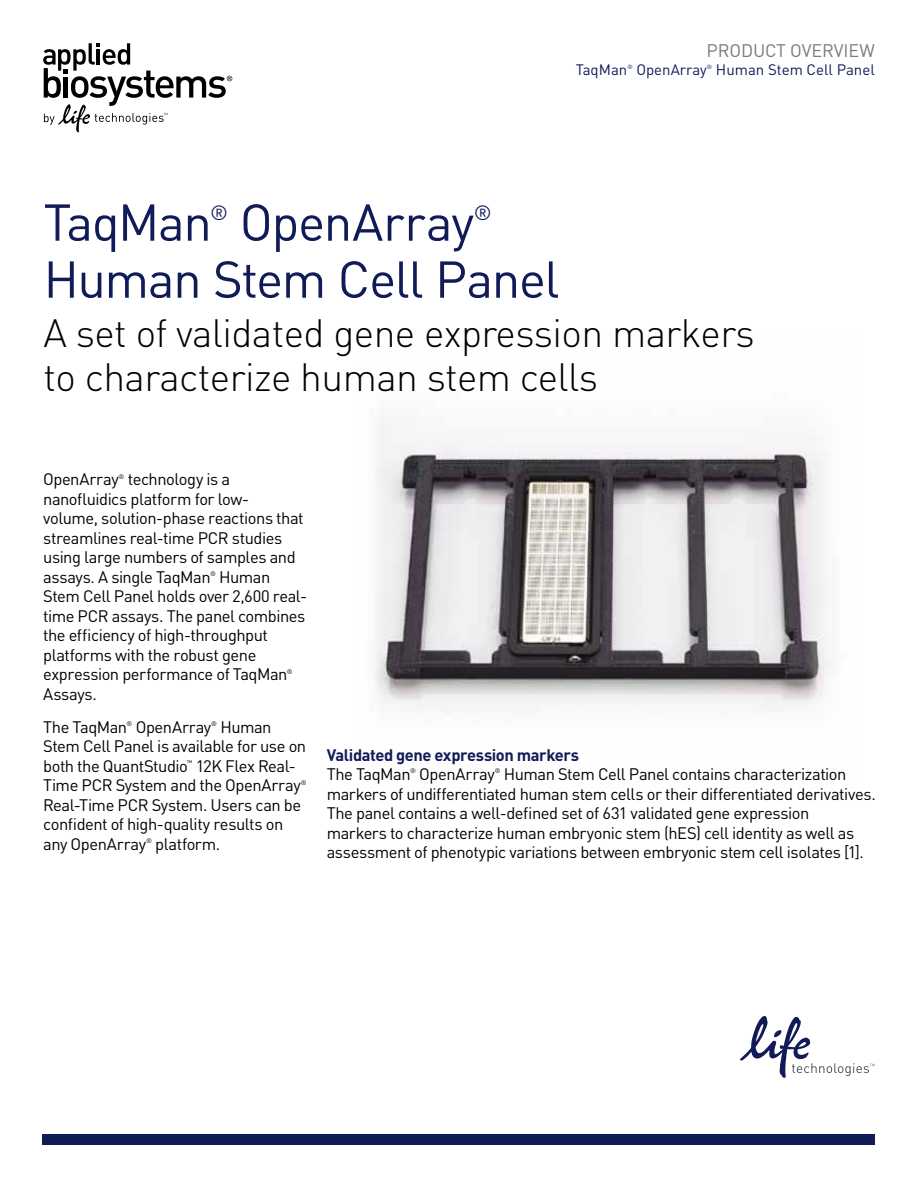
<style>
.page{position:relative;width:918px;height:1188px;background:#fff}
.page>*{position:absolute;margin:0;border:0;box-sizing:border-box;transform-origin:0 0}
.t1{font:51px "DIN Pro";letter-spacing:-.03em;color:#111b57}
.t2{font:300 39px/43.5px "DIN Pro";letter-spacing:-.015em;color:#000}
.t3{font:20.4px "DIN Pro";color:#111b57}
.t4{font:18px "DIN Pro";letter-spacing:-.005em;color:#797a7d}
.t5{font:16.5px/19.5px "DIN Pro";letter-spacing:-.03em;color:#000}
.t6{font:700 16.5px "DIN Pro";letter-spacing:-.025em;color:#111b57}
.t7{font:15px "DIN Pro";color:#111b57}
.t8{font:6.6px "DIN Pro";color:#000}
.t9{font:6px "DIN Pro";color:#111b57}
</style>
<div class="page">
<svg style="left:740px;top:1016px;width:135px;height:62px"></svg>
<img style="left:374px;top:426px;width:456px;height:281px">
<svg style="left:43px;top:43px;width:189px;height:90px"></svg>
<div style="left:42px;top:1134px;width:833px;height:11px;background:#111b57"></div>
<p class="t4" style="left:707px;top:39px;width:170px">PRODUCT OVERVIEW</p>
<p class="t7" style="left:576px;top:60px;width:53px">TaqMan</p>
<p class="t9" style="left:627px;top:63px;width:7px">®</p>
<p class="t7" style="left:636px;top:60px;width:72px">OpenArray</p>
<p class="t9" style="left:707px;top:63px;width:7px">®</p>
<p class="t7" style="left:716px;top:60px;width:160px">Human Stem Cell Panel</p>
<h1 class="t1" style="left:44px;top:188px;width:170px">TaqMan</h1>
<p class="t3" style="left:210px;top:199px;width:19px">®</p>
<h1 class="t1" style="left:240px;top:188px;width:236px">OpenArray</h1>
<p class="t3" style="left:474px;top:199px;width:19px">®</p>
<h1 class="t1" style="left:44px;top:245px;width:518px">Human Stem Cell Panel</h1>
<h2 class="t2" style="left:44px;top:310px;width:713px">A set of validated gene expression markers to characterize human stem cells</h2>
<p class="t5" style="left:43px;top:469px;width:77px">OpenArray</p>
<p class="t8" style="left:119px;top:472px;width:7px">®</p>
<p class="t5" style="left:43px;top:469px;width:262px;text-indent:85px">technology is a nanofluidics platform for low&shy;volume, solution-phase reactions that streamlines real-time PCR studies using large numbers of samples and assays. A single TaqMan</p>
<p class="t5" style="left:43px;top:566px;width:265px;text-indent:176px">Human<br>Stem Cell Panel holds over 2,600 real&shy;time PCR assays. The panel combines the efficiency of high-throughput platforms with the robust gene expression performance of TaqMan</p>
<p class="t8" style="left:210px;top:569px;width:7px">®</p>
<p class="t8" style="left:287px;top:667px;width:7px">®</p>
<p class="t5" style="left:43px;top:676px;width:85px;line-height:33px">Assays.<br>The TaqMan</p>
<p class="t8" style="left:127px;top:719px;width:7px">®</p>
<p class="t5" style="left:136px;top:716px;width:77px">OpenArray</p>
<p class="t8" style="left:211px;top:719px;width:7px">®</p>
<p class="t5" style="left:43px;top:716px;width:265px;text-indent:177px">Human<br>Stem Cell Panel is available for use on both the QuantStudio</p>
<p class="t5" style="left:43px;top:755px;width:259px;text-indent:153px">12K Flex Real-<br>Time PCR System and the OpenArray</p>
<p class="t8" style="left:187px;top:758px;width:7px">™</p>
<p class="t8" style="left:301px;top:778px;width:7px">®</p>
<p class="t5" style="left:43px;top:794px;width:260px">Real-Time PCR System. Users can be confident of high-quality results on any OpenArray</p>
<p class="t8" style="left:146px;top:836px;width:7px">®</p>
<p class="t5" style="left:155px;top:833px;width:67px">platform.</p>
<p class="t6" style="left:327px;top:743px;width:254px">Validated gene expression markers</p>
<p class="t5" style="left:327px;top:764px;width:85px">The TaqMan</p>
<p class="t8" style="left:410px;top:767px;width:7px">®</p>
<p class="t5" style="left:419px;top:764px;width:77px">OpenArray</p>
<p class="t8" style="left:495px;top:767px;width:7px">®</p>
<p class="t5" style="left:327px;top:764px;width:551px;text-indent:177px">Human Stem Cell Panel contains characterization markers of undifferentiated human stem cells or their differentiated derivatives.<br>The panel contains a well-defined set of 631 validated gene expression<br>markers to characterize human embryonic stem (hES) cell identity as well as assessment of phenotypic variations between embryonic stem cell isolates [1].</p>
</div>
